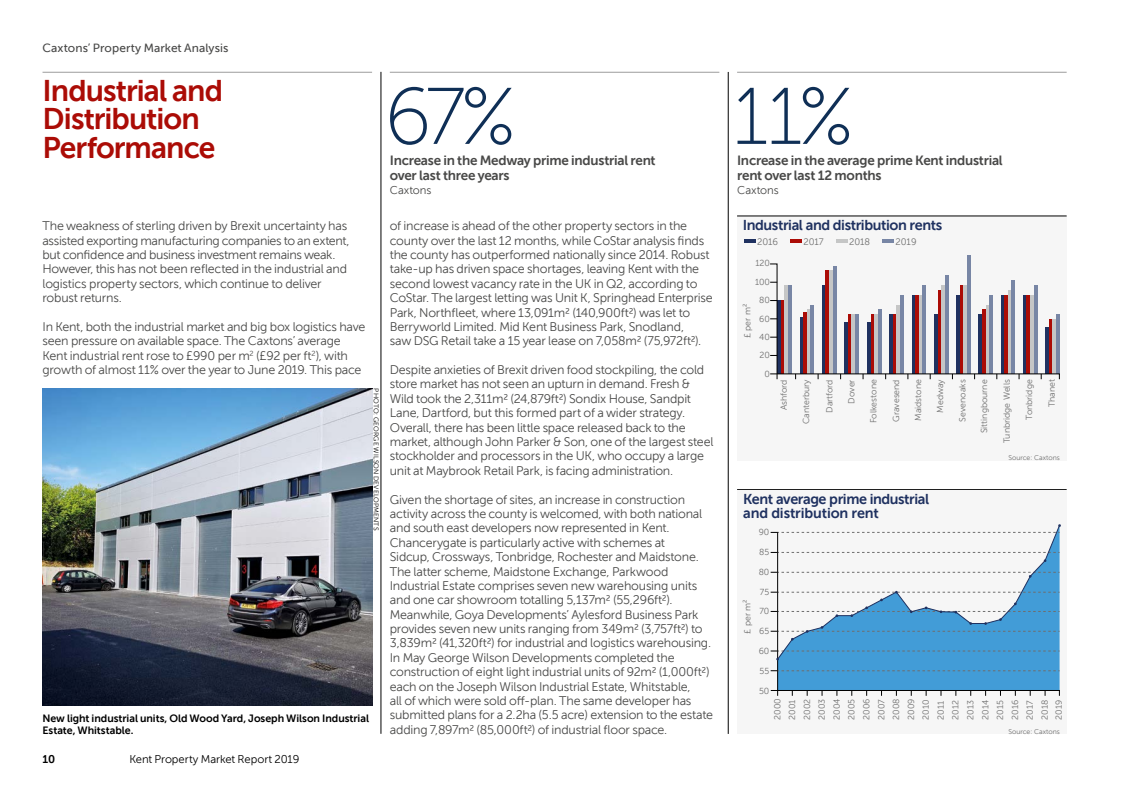
<style>
.page{position:relative;width:1134px;height:798px;background:#fff}
.page>*{position:absolute;margin:0;border:0;box-sizing:border-box;transform-origin:0 0}
.Big_numbers_with_thi{font:80px "Museo Sans 100";color:#0f2f56}
.Section_headers-24pt{font:30px/28.8px "Museo Sans 700";letter-spacing:-.03em;color:#ab0c06}
.t1{font:14.38px/14.4px "Museo Sans 700";letter-spacing:-.03em;color:#1f3160}
.Pull_out_text-10_75{font:13.5px/14.4px "Museo Sans 700";letter-spacing:-.02em;color:#484847}
.Body_text-10_11_5pt{font:12.5px/14.4px "Museo Sans 300";letter-spacing:-.02em;color:#484847}
.running_heads{font:11.88px "Museo Sans 500";letter-spacing:.005em;color:#484847}
.t2{font:11.25px "Museo Sans 300";letter-spacing:-.005em;color:#000}
.chart_credit{font:11.25px "Museo Sans 300";letter-spacing:-.005em;color:#484847}
.t3{font:11.25px "Museo Sans 700";color:#000}
.Photo_captions-9pt{font:10.62px/11.2px "Museo Sans 700";letter-spacing:-.005em;color:#000}
.t4{font:9.38px "Museo Sans 300";color:#6e6e6e}
.t5{font:8.75px/14.9px "Museo Sans 300";color:#6e6e6e}
.Photo_captions-9pt-2{font:6.88px "Museo Sans 300";letter-spacing:.02em;color:#000}
.t6{font:6.88px "Museo Sans 300";color:#6e6e6e}
</style>
<div class="page">
<div style="left:737px;top:489px;width:330px;height:244px;background:#f6f6f6"></div>
<hr style="left:737px;top:489px;width:330px;height:1px;background:#000">
<svg style="left:770px;top:524px;width:291px;height:171px"></svg>
<hr style="left:381px;top:72px;width:1px;height:661px;background:#000">
<hr style="left:728px;top:72px;width:1px;height:661px;background:#000">
<hr style="left:43px;top:72px;width:329px;height:1px;background:#9c9c9d">
<hr style="left:390px;top:72px;width:329px;height:1px;background:#9c9c9d">
<hr style="left:737px;top:72px;width:330px;height:1px;background:#9c9c9d">
<div style="left:737px;top:216px;width:330px;height:244px;background:#f6f6f6"></div>
<hr style="left:737px;top:216px;width:330px;height:1px;background:#000">
<hr style="left:967px;top:255px;width:4px;height:118px;background:#7886a5">
<svg style="left:770px;top:263px;width:290px;height:116px"></svg>
<svg style="left:790px;top:240px;width:11px;height:3px"></svg>
<svg style="left:836px;top:240px;width:12px;height:3px"></svg>
<svg style="left:882px;top:240px;width:12px;height:3px"></svg>
<svg style="left:744px;top:240px;width:11px;height:3px"></svg>
<img style="left:43px;top:388px;width:329px;height:316px">
<p class="running_heads" style="left:43px;top:41px;width:187px">Caxtons’ Property Market Analysis</p>
<p class="Section_headers-24pt" style="left:43px;top:76px;width:182px">Industrial and<br>Distribution<br>Performance</p>
<p class="Big_numbers_with_thi" style="left:384px;top:74px;width:133px">67%</p>
<p class="Pull_out_text-10_75" style="left:390px;top:153px;width:267px">Increase in the Medway prime industrial rent over last three years</p>
<p class="chart_credit" style="left:390px;top:184px;width:43px">Caxtons</p>
<p class="Body_text-10_11_5pt" style="left:43px;top:219px;width:308px">The weakness of sterling driven by Brexit uncertainty has assisted exporting manufacturing companies to an extent, but confidence and business investment remains weak.<br>However, this has not been reflected in the industrial and logistics property sectors, which continue to deliver robust returns.</p>
<p class="Body_text-10_11_5pt" style="left:43px;top:319px;width:324px">In Kent, both the industrial market and big box logistics have seen pressure on available space. The Caxtons’ average Kent industrial rent rose to £990 per m<sup>2</sup> (£92 per ft<sup>2</sup>), with growth of almost 11% over the year to June 2019. This pace</p>
<p class="Photo_captions-9pt-2" style="left:380px;top:388px;width:143px;rotate:90deg">PHOTO: GEORGE WILSON DEVELOPMENTS</p>
<p class="Photo_captions-9pt" style="left:43px;top:712px;width:328px">New light industrial units, Old Wood Yard, Joseph Wilson Industrial<br>Estate, Whitstable.</p>
<p class="t3" style="left:43px;top:752px;width:14px">10</p>
<p class="t2" style="left:129px;top:752px;width:172px">Kent Property Market Report 2019</p>
<p class="Body_text-10_11_5pt" style="left:390px;top:219px;width:324px">of increase is ahead of the other property sectors in the county over the last 12 months, while CoStar analysis finds the county has outperformed nationally since 2014. Robust take-up has driven space shortages, leaving Kent with the second lowest vacancy rate in the UK in Q2, according to CoStar. The largest letting was Unit K, Springhead Enterprise Park, Northfleet, where 13,091m2 (140,900ft2) was let to Berryworld Limited. Mid Kent Business Park, Snodland,<br>saw DSG Retail take a 15 year lease on 7,058m2 (75,972ft2).</p>
<p class="Body_text-10_11_5pt" style="left:390px;top:362px;width:325px">Despite anxieties of Brexit driven food stockpiling, the cold store market has not seen an upturn in demand. Fresh &amp; Wild took the 2,311m2 (24,879ft2) Sondix House, Sandpit Lane, Dartford, but this formed part of a wider strategy.<br>Overall, there has been little space released back to the market, although John Parker &amp; Son, one of the largest steel stockholder and processors in the UK, who occupy a large unit at Maybrook Retail Park, is facing administration.</p>
<p class="Body_text-10_11_5pt" style="left:390px;top:492px;width:325px">Given the shortage of sites, an increase in construction activity across the county is welcomed, with both national and south east developers now represented in Kent.<br>Chancerygate is particularly active with schemes at<br>Sidcup, Crossways, Tonbridge, Rochester and Maidstone.<br>The latter scheme, Maidstone Exchange, Parkwood Industrial Estate comprises seven new warehousing units and one car showroom totalling 5,137m2 (55,296ft2).<br>Meanwhile, Goya Developments’ Aylesford Business Park provides seven new units ranging from 349m2 (3,757ft2) to 3,839m2 (41,320ft2) for industrial and logistics warehousing.<br>In May George Wilson Developments completed the construction of eight light industrial units of 92m2 (1,000ft2) each on the Joseph Wilson Industrial Estate, Whitstable,<br>all of which were sold off-plan. The same developer has submitted plans for a 2.2ha (5.5 acre) extension to the estate adding 7,897m2 (85,000ft2) of industrial floor space.</p>
<p class="Big_numbers_with_thi" style="left:733px;top:74px;width:122px">11%</p>
<p class="Pull_out_text-10_75" style="left:737px;top:153px;width:267px">Increase in the average prime Kent industrial rent over last 12 months</p>
<p class="chart_credit" style="left:737px;top:184px;width:43px">Caxtons</p>
<p class="t1" style="left:743px;top:218px;width:201px">Industrial and distribution rents</p>
<p class="t4" style="left:757px;top:236px;width:23px">2016</p>
<p class="t4" style="left:803px;top:236px;width:22px">2017</p>
<p class="t4" style="left:849px;top:236px;width:23px">2018</p>
<p class="t4" style="left:895px;top:236px;width:23px">2019</p>
<p class="t5" style="left:755px;top:254px;width:16px;line-height:18.4px;text-align:right">120<br>100<br>80<br>60<br>40<br>20<br>0</p>
<p class="t5" style="left:740px;top:338px;width:36px;rotate:-90deg">£ per m²</p>
<p class="t5" style="left:776px;top:410px;width:32px;rotate:-90deg">Ashford</p>
<p class="t5" style="left:799px;top:424px;width:46px;rotate:-90deg">Canterbury</p>
<p class="t5" style="left:822px;top:413px;width:35px;rotate:-90deg">Dartford</p>
<p class="t5" style="left:844px;top:403px;width:26px;rotate:-90deg">Dover</p>
<p class="t5" style="left:866px;top:423px;width:45px;rotate:-90deg">Folkestone</p>
<p class="t5" style="left:889px;top:421px;width:44px;rotate:-90deg">Gravesend</p>
<p class="t5" style="left:911px;top:421px;width:43px;rotate:-90deg">Maidstone</p>
<p class="t5" style="left:933px;top:412px;width:35px;rotate:-90deg">Medway</p>
<p class="t5" style="left:955px;top:421px;width:44px;rotate:-90deg">Sevenoaks</p>
<p class="t5" style="left:977px;top:433px;width:55px;rotate:-90deg">Sittingbourne</p>
<p class="t5" style="left:999px;top:443px;width:65px;rotate:-90deg">Tunbridge Wells</p>
<p class="t5" style="left:1022px;top:420px;width:42px;rotate:-90deg">Tonbridge</p>
<p class="t5" style="left:1044px;top:407px;width:29px;rotate:-90deg">Thanet</p>
<p class="t6" style="left:1008px;top:454px;width:53px">Source: Caxtons</p>
<p class="t1" style="left:743px;top:491px;width:188px">Kent average prime industrial and distribution rent</p>
<p class="t5" style="left:759px;top:525px;width:12px">90</p>
<p class="t5" style="left:759px;top:544px;width:12px">85</p>
<p class="t5" style="left:759px;top:564px;width:12px">80</p>
<p class="t5" style="left:760px;top:584px;width:11px">75</p>
<p class="t5" style="left:759px;top:604px;width:12px">70</p>
<p class="t5" style="left:759px;top:623px;width:12px">65</p>
<p class="t5" style="left:759px;top:643px;width:12px">60</p>
<p class="t5" style="left:760px;top:663px;width:11px">55</p>
<p class="t5" style="left:759px;top:683px;width:12px">50</p>
<p class="t5" style="left:740px;top:633px;width:36px;rotate:-90deg">£ per m²</p>
<p class="t5" style="left:770px;top:719px;width:23px;rotate:-90deg">2000<br>2001<br>2002<br>2003<br>2004<br>2005<br>2006<br>2007<br>2008<br>2009<br>2010<br>2011<br>2012<br>2013<br>2014<br>2015<br>2016<br>2017<br>2018<br>2019</p>
<p class="t6" style="left:1008px;top:727px;width:53px">Source: Caxtons</p>
</div>
